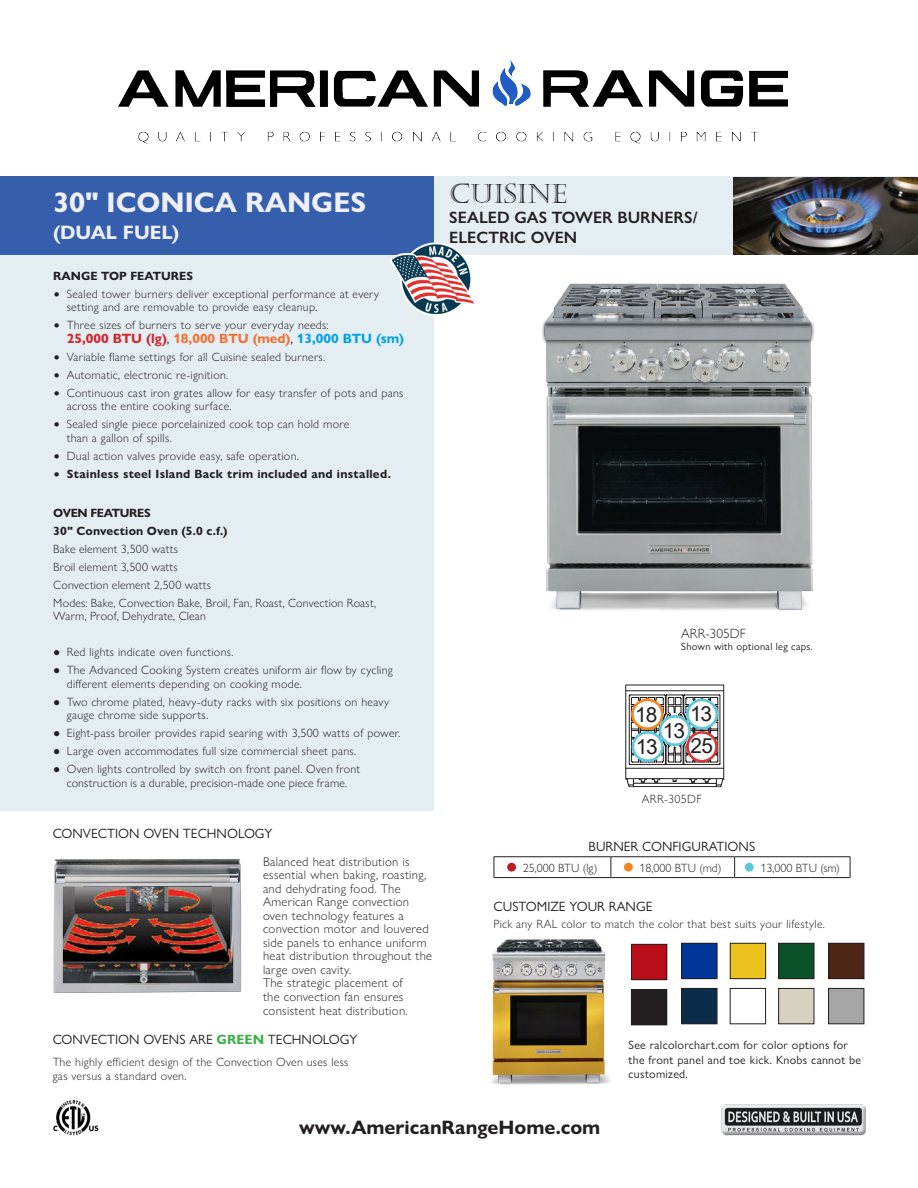
<style>
.page{position:relative;width:918px;height:1188px;background:#fff}
.page>*{position:absolute;margin:0;border:0;box-sizing:border-box;transform-origin:0 0}
.t1{font:700 28.5px "Gill Sans Nova";color:#eff0f7}
.t2{font:27px "Castellar";color:#231f20}
.t3{font:20.85px "Arial";letter-spacing:-.055em;color:#231f20}
.t4{font:700 19.5px "Gill Sans Nova";color:#231f20}
.t5{font:700 19.5px "Gill Sans Nova";color:#eff0f7}
.t6{font:600 16.5px/19.8px "Gill Sans Nova";color:#231f20}
.t7{font:13.5px "Gill Sans Nova";color:#231f20}
.t8{font:700 13.5px "Gill Sans Nova";color:#f1702f}
.t9{font:300 13.5px "Gill Sans Nova";color:#231f20}
.t10{font:300 12.75px/13.5px "Gill Sans Nova";letter-spacing:.025em;color:#231f20}
.t11{font:300 12px/13.5px "Gill Sans Nova";letter-spacing:.025em;color:#231f20}
.t12{font:12px/14.2px "Gill Sans Nova";letter-spacing:.025em;color:#231f20}
.t13{font:700 12px "Gill Sans Nova";letter-spacing:.025em;color:#231f20}
.t14{font:300 12px "Gill Sans Nova";color:#231f20}
.t15{font:700 12px "Gill Sans Nova";color:#231f20}
.t16{font:700 12px "Gill Sans Nova";letter-spacing:-.03em;color:#231f20}
.t17{font:10.5px "Gill Sans Nova";letter-spacing:.025em;color:#231f20}
.s1{font-weight:400;font-size:19.5px}
.s2{color:#d1232a}
.s3{font-weight:400;color:#231f20}
.s4{color:#00a1e3}
.s5{font-weight:700;color:#40ae49}
</style>
<div class="page">
<div style="left:0;top:223px;width:433px;height:588px;background:#e4edf2"></div>
<div style="left:377px;top:176px;width:541px;height:79px;background:#e4edf2"></div>
<div style="left:0;top:176px;width:433px;height:79px;background:#355fac"></div>
<hr style="left:494px;top:856px;width:117px;height:1px;background:#231f20">
<svg style="left:494px;top:857px;width:1px;height:20px"></svg>
<hr style="left:611px;top:856px;width:124px;height:1px;background:#231f20">
<svg style="left:611px;top:857px;width:1px;height:20px"></svg>
<hr style="left:735px;top:856px;width:115px;height:1px;background:#231f20">
<svg style="left:734px;top:857px;width:1px;height:20px"></svg>
<svg style="left:850px;top:857px;width:1px;height:20px"></svg>
<hr style="left:494px;top:877px;width:117px;height:1px;background:#231f20">
<hr style="left:611px;top:877px;width:124px;height:1px;background:#231f20">
<hr style="left:735px;top:877px;width:115px;height:1px;background:#231f20">
<div style="left:507px;top:863px;width:9px;height:9px;background:#be1e23;border-radius:50%"></div>
<div style="left:624px;top:863px;width:9px;height:9px;background:#f58520;border-radius:50%"></div>
<div style="left:745px;top:863px;width:9px;height:9px;background:#5dc9db;border-radius:50%"></div>
<div style="left:682px;top:943px;width:35px;height:36px;background:#003698"></div>
<div style="left:682px;top:943px;width:35px;height:36px;border:1px solid #231f20"></div>
<div style="left:682px;top:988px;width:35px;height:36px;background:#0a2e49"></div>
<div style="left:681px;top:988px;width:36px;height:36px;border:1px solid #231f20"></div>
<div style="left:730px;top:943px;width:36px;height:36px;background:#ebc11b"></div>
<div style="left:730px;top:943px;width:36px;height:36px;border:1px solid #231f20"></div>
<div style="left:730px;top:988px;width:36px;height:36px;border:1px solid #231f20"></div>
<div style="left:779px;top:943px;width:35px;height:36px;background:#0c5128"></div>
<div style="left:778px;top:943px;width:36px;height:36px;border:1px solid #231f20"></div>
<div style="left:779px;top:988px;width:35px;height:36px;background:#d5d2bf"></div>
<div style="left:778px;top:988px;width:36px;height:36px;border:1px solid #231f20"></div>
<div style="left:829px;top:943px;width:35px;height:36px;background:#4c2514"></div>
<div style="left:828px;top:943px;width:36px;height:36px;border:1px solid #231f20"></div>
<div style="left:829px;top:988px;width:35px;height:36px;background:#a6a5a5"></div>
<div style="left:828px;top:988px;width:36px;height:36px;border:1px solid #231f20"></div>
<div style="left:631px;top:944px;width:36px;height:36px;background:#ba0b18"></div>
<div style="left:631px;top:944px;width:36px;height:36px;border:1px solid #231f20"></div>
<div style="left:631px;top:989px;width:36px;height:36px;background:#231f20"></div>
<img style="left:733px;top:177px;width:185px;height:78px">
<img style="left:53px;top:1100px;width:46px;height:36px">
<img style="left:119px;top:60px;width:668px;height:84px">
<img style="left:53px;top:859px;width:189px;height:134px">
<img style="left:63px;top:887px;width:170px;height:96px">
<img style="left:390px;top:243px;width:85px;height:72px">
<img style="left:491px;top:991px;width:119px;height:94px">
<img style="left:492px;top:939px;width:114px;height:52px">
<img style="left:542px;top:283px;width:273px;height:328px">
<svg style="left:629px;top:694px;width:92px;height:71px"></svg>
<svg style="left:689px;top:779px;width:8px;height:4px"></svg>
<hr style="left:633px;top:783px;width:83px;height:1px;background:#1a1415">
<hr style="left:634px;top:786px;width:82px;height:1px;background:#1a1415">
<svg style="left:703px;top:779px;width:21px;height:8px"></svg>
<svg style="left:626px;top:779px;width:51px;height:9px"></svg>
<div style="left:625px;top:685px;width:99px;height:94px;border:1px solid #231f20"></div>
<hr style="left:626px;top:690px;width:98px;height:1px;background:#231f20">
<hr style="left:626px;top:768px;width:98px;height:1px;background:#231f20">
<div style="left:686px;top:731px;width:32px;height:31px;background:#fff;border:3px solid #d53839;border-radius:50%"></div>
<div style="left:631px;top:699px;width:33px;height:31px;background:#fff;border:3px solid #f58520;border-radius:50%"></div>
<div style="left:686px;top:699px;width:32px;height:31px;background:#fff;border:3px solid #5dc9db;border-radius:50%"></div>
<div style="left:632px;top:731px;width:32px;height:31px;background:#fff;border:3px solid #5dc9db;border-radius:50%"></div>
<div style="left:659px;top:715px;width:32px;height:31px;background:#fff;border:3px solid #5dc9db;border-radius:50%"></div>
<img style="left:722px;top:1105px;width:144px;height:31px">
<p class="t1" style="left:53px;top:185px;width:315px">30" ICONICA RANGES</p>
<p class="t5" style="left:53px;top:220px;width:128px">(DUAL FUEL)</p>
<p class="t15" style="left:53px;top:268px;width:141px">RANGE TOP FEATURES</p>
<p class="t11" style="left:67px;top:287px;width:314px;text-indent:-14px"><span class="s1">•</span> Sealed tower burners deliver exceptional performance at every setting and are removable to provide easy cleanup.</p>
<p class="t11" style="left:53px;top:318px;width:277px"><span class="s1">•</span> Three sizes of burners to serve your everyday needs:</p>
<p class="t8" style="left:67px;top:330px;width:339px"><span class="s2">25,000 BTU (lg)</span><span class="s3">,</span> 18,000 BTU (med)<span class="s3">,</span> <span class="s4">13,000 BTU (sm)</span></p>
<p class="t11" style="left:53px;top:350px;width:273px"><span class="s1">•</span> Variable flame settings for all Cuisine sealed burners.</p>
<p class="t11" style="left:53px;top:368px;width:176px"><span class="s1">•</span> Automatic, electronic re-ignition.</p>
<p class="t11" style="left:67px;top:386px;width:338px;text-indent:-14px"><span class="s1">•</span> Continuous cast iron grates allow for easy transfer of pots and pans across the entire cooking surface.</p>
<p class="t11" style="left:67px;top:417px;width:284px;text-indent:-14px"><span class="s1">•</span> Sealed single piece porcelainized cook top can hold more than a gallon of spills.</p>
<p class="t11" style="left:53px;top:449px;width:247px"><span class="s1">•</span> Dual action valves provide easy, safe operation.</p>
<p class="t13" style="left:53px;top:466px;width:339px"><span class="s1">•</span> Stainless steel Island Back trim included and installed.</p>
<p class="t16" style="left:53px;top:505px;width:99px">OVEN FEATURES</p>
<p class="t13" style="left:53px;top:523px;width:176px">30" Convection Oven (5.0 c.f.)</p>
<p class="t11" style="left:53px;top:542px;width:126px">Bake element 3,500 watts</p>
<p class="t11" style="left:53px;top:560px;width:126px">Broil element 3,500 watts</p>
<p class="t11" style="left:53px;top:578px;width:159px">Convection element 2,500 watts</p>
<p class="t11" style="left:53px;top:596px;width:324px">Modes: Bake, Convection Bake, Broil, Fan, Roast, Convection Roast,<br>Warm, Proof, Dehydrate, Clean</p>
<p class="t11" style="left:53px;top:645px;width:182px">● Red lights indicate oven functions.</p>
<p class="t11" style="left:67px;top:663px;width:327px;text-indent:-14px">● The Advanced Cooking System creates uniform air flow by cycling different elements depending on cooking mode.</p>
<p class="t11" style="left:67px;top:695px;width:324px;text-indent:-14px">● Two chrome plated, heavy-duty racks with six positions on heavy gauge chrome side supports.</p>
<p class="t11" style="left:53px;top:726px;width:349px">● Eight-pass broiler provides rapid searing with 3,500 watts of power.</p>
<p class="t11" style="left:53px;top:744px;width:304px">● Large oven accommodates full size commercial sheet pans.</p>
<p class="t11" style="left:53px;top:762px;width:308px;text-align:center">● Oven lights controlled by switch on front panel. Oven front construction is a durable, precision-made one piece frame.</p>
<p class="t7" style="left:53px;top:825px;width:221px">CONVECTION OVEN TECHNOLOGY</p>
<p class="t10" style="left:263px;top:855px;width:171px">Balanced heat distribution is essential when baking, roasting, and dehydrating food. The<br>American Range convection oven technology features a convection motor and louvered side panels to enhance uniform heat distribution throughout the large oven cavity.</p>
<p class="t10" style="left:263px;top:976px;width:146px;line-height:14px">The strategic placement of the convection fan ensures consistent heat distribution.</p>
<p class="t7" style="left:53px;top:1031px;width:306px">CONVECTION OVENS ARE <span class="s5">GREEN</span> TECHNOLOGY</p>
<p class="t11" style="left:53px;top:1055px;width:297px">The highly efficient design of the Convection Oven uses less</p>
<p class="t11" style="left:53px;top:1069px;width:135px">gas versus a standard oven.</p>
<p class="t2" style="left:449px;top:178px;width:119px">CUISINE</p>
<p class="t6" style="left:449px;top:207px;width:250px">SEALED GAS TOWER BURNERS/<br>ELECTRIC OVEN</p>
<p class="t9" style="left:681px;top:625px;width:66px">ARR-305DF</p>
<p class="t17" style="left:681px;top:640px;width:133px">Shown with optional leg caps.</p>
<p class="t3" style="left:635px;top:700px;width:24px">18</p>
<p class="t3" style="left:690px;top:700px;width:24px">13</p>
<p class="t3" style="left:636px;top:732px;width:24px">13</p>
<p class="t3" style="left:663px;top:716px;width:24px">13</p>
<p class="t3" style="left:690px;top:732px;width:24px">25</p>
<p class="t11" style="left:642px;top:792px;width:61px">ARR-305DF</p>
<p class="t7" style="left:589px;top:838px;width:168px">BURNER CONFIGURATIONS</p>
<p class="t14" style="left:523px;top:860px;width:76px">25,000 BTU (lg)</p>
<p class="t14" style="left:639px;top:860px;width:84px">18,000 BTU (md)</p>
<p class="t14" style="left:760px;top:860px;width:81px">13,000 BTU (sm)</p>
<p class="t7" style="left:494px;top:898px;width:160px">CUSTOMIZE YOUR RANGE</p>
<p class="t11" style="left:494px;top:917px;width:333px">Pick any RAL color to match the color that best suits your lifestyle.</p>
<p class="t12" style="left:629px;top:1038px;width:234px">See ralcolorchart.com for color options for the front panel and toe kick. Knobs cannot be customized.</p>
<p class="t4" style="left:299px;top:1115px;width:303px">www.AmericanRangeHome.com</p>
</div>
